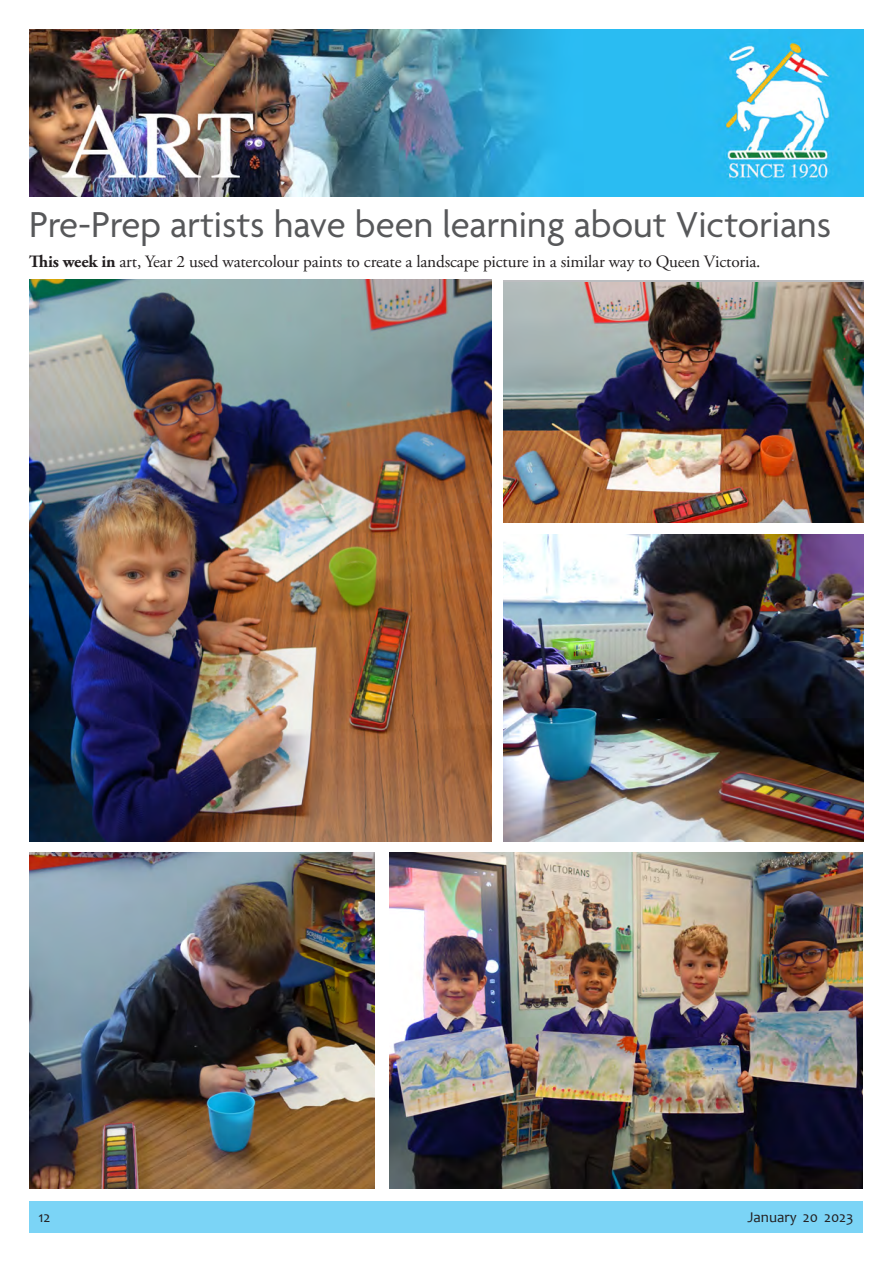
<style>
.page{position:relative;width:893px;height:1263px;background:#fff}
.page>*{position:absolute;margin:0;border:0;box-sizing:border-box;transform-origin:0 0}
.t1{font:39px "Agenda";color:#57585a}
.t2{font:17.25px "Adobe Garamond Pro";letter-spacing:-.01em;color:#231f20}
.t3{font:15px "Candara";color:#231f20}
.s1{font-weight:700}
</style>
<div class="page">
<div style="left:29px;top:1201px;width:834px;height:32px;background:#7bd4f6"></div>
<img style="left:30px;top:30px;width:833px;height:167px">
<img style="left:30px;top:279px;width:462px;height:563px">
<img style="left:503px;top:282px;width:360px;height:241px">
<img style="left:390px;top:853px;width:473px;height:335px">
<img style="left:503px;top:534px;width:360px;height:308px">
<img style="left:30px;top:853px;width:344px;height:335px">
<p class="t1" style="left:29px;top:203px;width:803px">Pre-Prep artists have been learning about Victorians</p>
<p class="t2" style="left:29px;top:251px;width:733px"><span class="s1">This week in</span> art, Year 2 used watercolour paints to create a landscape picture in a similar way to Queen Victoria.</p>
<p class="t3" style="left:38px;top:1207px;width:14px">12</p>
<p class="t3" style="left:747px;top:1207px;width:108px">January 20 2023</p>
</div>
